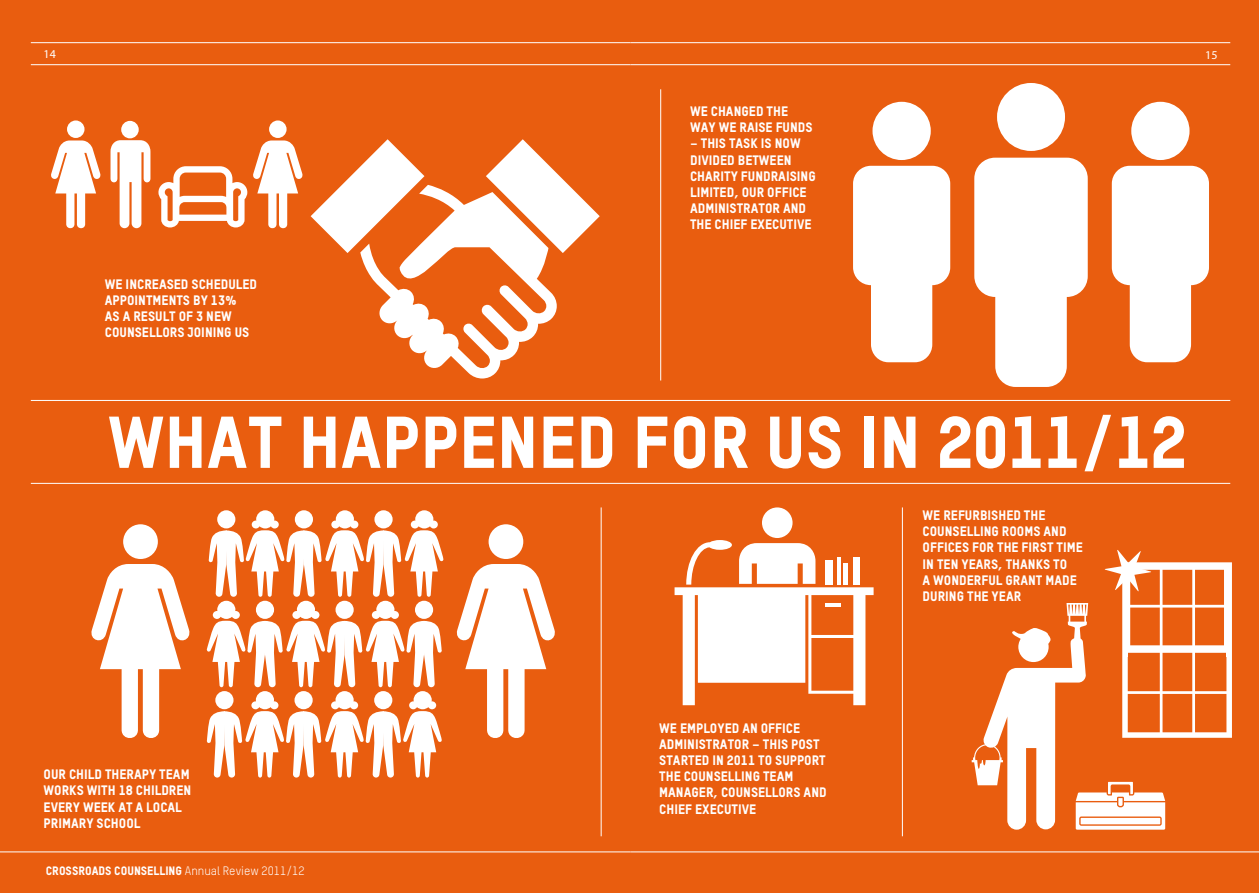
<style>
.page{position:relative;width:1259px;height:893px;background:#e95d0f}
.page>*{position:absolute;margin:0;border:0;box-sizing:border-box;transform-origin:0 0}
.t1{font:72px "Oxfam TSTARPRO Headline";color:#fff}
.t2{font:13.5px/16.2px "Oxfam TSTARPRO Headline";color:#fff}
.t3{font:12px "Oxfam TSTARPRO Headline";color:#fff}
.t4{font:12px "Myriad Pro";color:#fff}
.t5{font:500 condensed 10.5px "Helvetica Neue";color:#fff}
.s1{font-family:"Oxfam TSTARPRO"}
.s2{font-weight:300}
</style>
<div class="page">
<hr style="left:630px;top:42px;width:600px;height:1px;background:#fff">
<hr style="left:630px;top:64px;width:600px;height:1px;background:#fff">
<hr style="left:31px;top:64px;width:599px;height:1px;background:#fff">
<hr style="left:31px;top:42px;width:599px;height:1px;background:#fff">
<div style="left:762px;top:507px;width:30px;height:31px;background:#fff;border-radius:50%"></div>
<svg style="left:674px;top:540px;width:199px;height:165px"></svg>
<svg style="left:971px;top:550px;width:261px;height:280px"></svg>
<svg style="left:974px;top:158px;width:113px;height:229px"></svg>
<div style="left:997px;top:83px;width:68px;height:68px;background:#fff;border-radius:50%"></div>
<svg style="left:1111px;top:166px;width:98px;height:196px"></svg>
<div style="left:1131px;top:102px;width:58px;height:58px;background:#fff;border-radius:50%"></div>
<svg style="left:853px;top:166px;width:97px;height:196px"></svg>
<div style="left:872px;top:102px;width:58px;height:58px;background:#fff;border-radius:50%"></div>
<hr style="left:601px;top:507px;width:1px;height:329px;background:#fff">
<hr style="left:31px;top:483px;width:1199px;height:1px;background:#fff">
<hr style="left:31px;top:400px;width:1199px;height:1px;background:#fff">
<hr style="left:660px;top:89px;width:1px;height:291px;background:#fff">
<svg style="left:206px;top:510px;width:238px;height:268px"></svg>
<div style="left:123px;top:524px;width:35px;height:35px;background:#fff;border-radius:50%"></div>
<svg style="left:91px;top:564px;width:99px;height:174px"></svg>
<div style="left:488px;top:524px;width:35px;height:35px;background:#fff;border-radius:50%"></div>
<svg style="left:456px;top:564px;width:99px;height:174px"></svg>
<hr style="left:0;top:851px;width:630px;height:1px;background:#fff">
<hr style="left:630px;top:851px;width:629px;height:1px;background:#fff">
<hr style="left:902px;top:507px;width:1px;height:329px;background:#fff">
<svg style="left:311px;top:139px;width:289px;height:239px"></svg>
<div style="left:121px;top:121px;width:18px;height:17px;background:#fff;border-radius:50%"></div>
<svg style="left:110px;top:140px;width:40px;height:88px"></svg>
<div style="left:269px;top:120px;width:18px;height:18px;background:#fff;border-radius:50%"></div>
<svg style="left:158px;top:140px;width:145px;height:89px"></svg>
<div style="left:67px;top:120px;width:18px;height:18px;background:#fff;border-radius:50%"></div>
<svg style="left:51px;top:140px;width:50px;height:89px"></svg>
<p class="t4" style="left:44px;top:47px;width:13px">14</p>
<p class="t4" style="left:1204px;top:47px;width:14px">11 55</p>
<p class="t2" style="left:105px;top:276px;width:154px">WE INCREASED SCHEDULED<br>APPOINTMENTS BY 13%<br>AS A RESULT OF 3 NEW<br>COUNSELLORS JOINING US</p>
<p class="t2" style="left:690px;top:103px;width:124px">WE CHANGED THE<br>WAY WE RAISE FUNDS</p>
<p class="t2" style="left:690px;top:135px;width:127px">– THIS TASK IS NOW<br>DIVIDED BETWEEN<br>CHARITY FUNDRAISING<br>LIMITED, OUR OFFICE<br>ADMINISTRATOR AND<br>THE CHIEF EXECUTIVE</p>
<h1 class="t1" style="left:108px;top:397px;width:1081px">WHAT HAPPENED FOR US IN 2011/12</h1>
<p class="t2" style="left:44px;top:766px;width:149px">OUR CHILD THERAPY TEAM<br>WORKS WITH 18 CHILDREN<br>EVERY WEEK AT A LOCAL<br>PRIMARY SCHOOL</p>
<p class="t3" style="left:46px;top:863px;width:260px">CROSSROADS COUNSELLING <span class="s1">Annual Review 2011/12</span></p>
<p class="t5" style="left:43px;top:864px;width:188px">Crossroads Counselling <span class="s2">Annual Review 2010/11</span></p>
<p class="t2" style="left:659px;top:719px;width:169px">WE EMPLOYED AN OFFICE<br>ADMINISTRATOR – THIS POST<br>STARTED IN 2011 TO SUPPORT<br>THE COUNSELLING TEAM<br>MANAGER, COUNSELLORS AND<br>CHIEF EXECUTIVE</p>
<p class="t2" style="left:922px;top:507px;width:162px">WE REFURBISHED THE<br>COUNSELLING ROOMS AND<br>OFFICES FOR THE FIRST TIME<br>IN TEN YEARS, THANKS TO<br>A WONDERFUL GRANT MADE<br>DURING THE YEAR</p>
</div>
